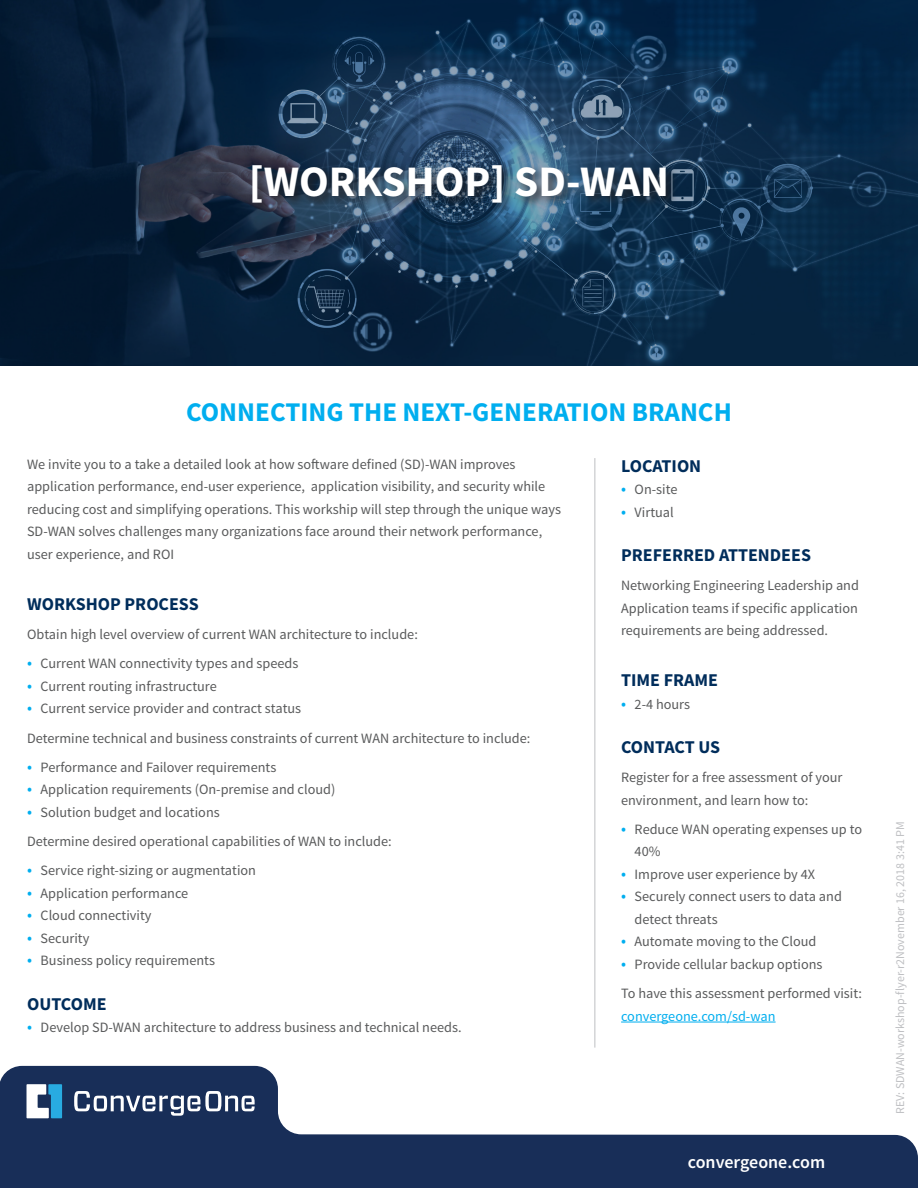
<style>
.page{position:relative;width:918px;height:1188px;background:#fff}
.page>*{position:absolute;margin:0;border:0;box-sizing:border-box;transform-origin:0 0}
.Title-white{font:700 43.5px "Source Sans Pro";color:#fff}
.Sub-Title{font:700 27px "Source Sans Pro";color:#00aeef}
.headings-3{font:700 18px "Source Sans Pro";color:#002d5b}
.t1{font:600 18px "Source Sans Pro";color:#fff}
.t2{font:14.25px/22.5px "Source Sans Pro";color:#595a5b}
.Rev_Code{font:12px "Source Sans Pro";color:#bebfc2}
.s1{font-size:16.5px;color:#00aeef}
.s2{color:#00aeef}
</style>
<div class="page">
<svg style="left:0;top:1066px;width:918px;height:122px;fill:#182e58"></svg>
<svg style="left:74px;top:1091px;width:181px;height:25px"></svg>
<svg style="left:27px;top:1084px;width:35px;height:34px"></svg>
<hr style="left:594px;top:458px;width:1px;height:590px;background:#bebfc2">
<hr style="left:621px;top:1022px;width:155px;height:1px;background:#00aeef">
<img style="left:0;top:0;width:918px;height:365px">
<div style="left:249px;top:161px;width:429px;height:54px;background:#231f20;opacity:.75"></div>
<p class="Title-white" style="left:249px;top:152px;width:422px">[WORKSHOP] SD-WAN</p>
<p class="Sub-Title" style="left:186px;top:394px;width:547px">CONNECTING THE NEXT-GENERATION BRANCH</p>
<p class="t2" style="left:27px;top:453px;width:535px">We invite you to a take a detailed look at how software defined (SD)-WAN improves application performance, end-user experience, application visibility, and security while reducing cost and simplifying operations. This workship will step through the unique ways SD-WAN solves challenges many organizations face around their network performance, user experience, and ROI</p>
<p class="headings-3" style="left:27px;top:592px;width:173px">WORKSHOP PROCESS</p>
<p class="t2" style="left:27px;top:623px;width:392px">Obtain high level overview of current WAN architecture to include:</p>
<p class="t2" style="left:27px;top:653px;width:273px"><span class="s1">•</span> Current WAN connectivity types and speeds</p>
<p class="t2" style="left:27px;top:675px;width:191px"><span class="s1">•</span> Current routing infrastructure</p>
<p class="t2" style="left:27px;top:698px;width:276px"><span class="s1">•</span> Current service provider and contract status</p>
<p class="t2" style="left:27px;top:727px;width:505px">Determine technical and business constraints of current WAN architecture to include:</p>
<p class="t2" style="left:27px;top:756px;width:251px"><span class="s1">•</span> Performance and Failover requirements</p>
<p class="t2" style="left:27px;top:779px;width:310px"><span class="s1">•</span> Application requirements (On-premise and cloud)</p>
<p class="t2" style="left:27px;top:801px;width:194px"><span class="s1">•</span> Solution budget and locations</p>
<p class="t2" style="left:27px;top:830px;width:366px">Determine desired operational capabilities of WAN to include:</p>
<p class="t2" style="left:27px;top:860px;width:230px"><span class="s1">•</span> Service right-sizing or augmentation</p>
<p class="t2" style="left:27px;top:882px;width:163px"><span class="s1">•</span> Application performance</p>
<p class="t2" style="left:27px;top:905px;width:126px"><span class="s1">•</span> Cloud connectivity</p>
<p class="t2" style="left:27px;top:927px;width:64px"><span class="s1">•</span> Security</p>
<p class="t2" style="left:27px;top:950px;width:189px"><span class="s1">•</span> Business policy requirements</p>
<p class="headings-3" style="left:27px;top:991px;width:81px">OUTCOME</p>
<p class="t2" style="left:27px;top:1016px;width:436px"><span class="s1">•</span> Develop SD-WAN architecture to address business and technical needs.</p>
<p class="headings-3" style="left:621px;top:453px;width:82px">LOCATION</p>
<p class="t2" style="left:621px;top:478px;width:58px"><span class="s1">•</span> On-site</p>
<p class="t2" style="left:621px;top:501px;width:54px"><span class="s1">•</span> Virtual</p>
<p class="headings-3" style="left:621px;top:543px;width:191px">PREFERRED ATTENDEES</p>
<p class="t2" style="left:621px;top:574px;width:239px;text-align:justify">Networking Engineering Leadership and Application teams if specific application requirements are being addressed.</p>
<p class="headings-3" style="left:621px;top:668px;width:98px">TIME FRAME</p>
<p class="t2" style="left:621px;top:693px;width:70px"><span class="s1">•</span> 2-4 hours</p>
<p class="headings-3" style="left:621px;top:735px;width:101px">CONTACT US</p>
<p class="t2" style="left:621px;top:766px;width:223px">Register for a free assessment of your environment, and learn how to:</p>
<p class="t2" style="left:635px;top:818px;width:229px;text-indent:-14px"><span class="s1">•</span> Reduce WAN operating expenses up to<br>40%</p>
<p class="t2" style="left:621px;top:863px;width:195px"><span class="s1">•</span> Improve user experience by 4X</p>
<p class="t2" style="left:635px;top:886px;width:209px;text-indent:-14px"><span class="s1">•</span> Securely connect users to data and detect threats</p>
<p class="t2" style="left:621px;top:931px;width:197px"><span class="s1">•</span> Automate moving to the Cloud</p>
<p class="t2" style="left:621px;top:953px;width:203px"><span class="s1">•</span> Provide cellular backup options</p>
<p class="t2" style="left:621px;top:982px;width:242px">To have this assessment performed visit: <span class="s2">convergeone.com/sd-wan</span></p>
<p class="t1" style="left:688px;top:1150px;width:139px">convergeone.com</p>
<p class="Rev_Code" style="left:893px;top:1114px;width:294px;rotate:-90deg">REV: SDWAN-workshop-flyer-r2November 16, 2018 3:41 PM</p>
</div>
